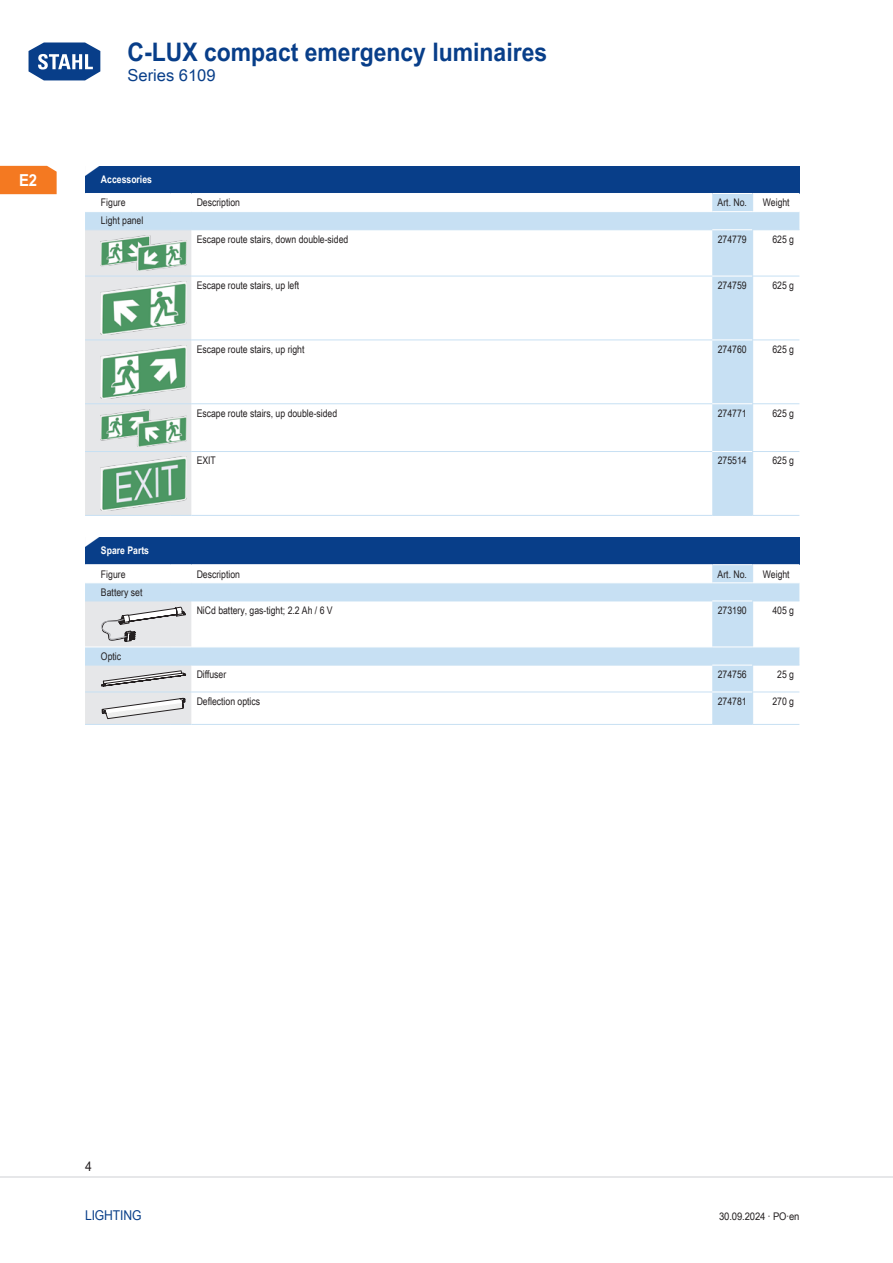
<style>
.page{position:relative;width:893px;height:1263px;background:#fff}
.page>*{position:absolute;margin:0;border:0;box-sizing:border-box;transform-origin:0 0}
.t1{font:700 25.5px "Arial Unicode MS";color:#083e89;scale:.9 1}
.TabHeader1stColumn{font:700 24px "Arial Unicode MS";color:#fff;scale:1.45 1}
.t2{font:16.5px "Arial Unicode MS";color:#083e89}
.t3{font:700 16.5px "Arial Unicode MS";color:#fff;scale:.9 1}
.t4{font:13.5px "Arial Unicode MS";letter-spacing:-.01em;color:#083e89;scale:.9 1}
.t5{font:13.5px "Arial Unicode MS";color:#231f20;scale:.9 1}
.TabBodyLeft{font:10.5px "Arial Unicode MS";color:#231f20;scale:.83 1}
.TabBodyCenter{font:10.5px "Arial Unicode MS";color:#231f20;scale:.83 1}
.TabBodyRight{font:10.5px "Arial Unicode MS";color:#231f20;scale:.83 1}
.TabBody1stColumnTitl{font:10.5px "Arial Unicode MS";color:#231f20;scale:.83 1}
.TabHeader1stColumn-2{font:700 10.5px "Arial Unicode MS";color:#fff;scale:.83 1}
.TabBodyLeft-2{font:10.5px "Arial Unicode MS";color:#231f20;scale:.9 1}
.TabBody1stColumn{font:10.5px "Arial Unicode MS";color:#231f20;scale:.83 1}
.s1{font-weight:400;font-size:31.65px;color:#fff}
</style>
<div class="page">
<svg style="left:28px;top:42px;width:73px;height:39px"></svg>
<hr style="left:0;top:1176px;width:893px;height:2px;background:#e6e7e9">
<div style="left:0;top:166px;width:57px;height:28px;background:#f47921"></div>
<div style="left:85px;top:166px;width:714px;height:27px;background:#083e89"></div>
<svg style="left:85px;top:194px;width:714px;height:321px"></svg>
<svg style="left:752px;top:194px;width:1px;height:17px"></svg>
<hr style="left:85px;top:211px;width:85px;height:1px;background:#fff">
<svg style="left:170px;top:211px;width:21px;height:1px"></svg>
<hr style="left:191px;top:211px;width:521px;height:1px;background:#fff">
<hr style="left:712px;top:211px;width:41px;height:1px;background:#fff">
<hr style="left:753px;top:211px;width:46px;height:1px;background:#fff">
<hr style="left:191px;top:229px;width:521px;height:1px;background:#c7e0f3">
<hr style="left:712px;top:229px;width:40px;height:1px;background:#fff">
<hr style="left:752px;top:229px;width:47px;height:1px;background:#c7e0f3">
<hr style="left:752px;top:230px;width:1px;height:46px;background:#c7e0f3">
<hr style="left:191px;top:276px;width:521px;height:1px;background:#c7e0f3">
<hr style="left:712px;top:276px;width:40px;height:1px;background:#fff">
<hr style="left:752px;top:276px;width:47px;height:1px;background:#c7e0f3">
<hr style="left:752px;top:276px;width:1px;height:64px;background:#c7e0f3">
<hr style="left:191px;top:340px;width:521px;height:1px;background:#c7e0f3">
<hr style="left:712px;top:340px;width:40px;height:1px;background:#fff">
<hr style="left:752px;top:340px;width:47px;height:1px;background:#c7e0f3">
<hr style="left:752px;top:340px;width:1px;height:63px;background:#c7e0f3">
<hr style="left:191px;top:403px;width:521px;height:1px;background:#c7e0f3">
<hr style="left:712px;top:403px;width:40px;height:1px;background:#fff">
<hr style="left:752px;top:403px;width:47px;height:1px;background:#c7e0f3">
<hr style="left:752px;top:404px;width:1px;height:47px;background:#c7e0f3">
<svg style="left:85px;top:229px;width:106px;height:287px;background:#e4e6e9"></svg>
<hr style="left:191px;top:451px;width:521px;height:1px;background:#c7e0f3">
<hr style="left:191px;top:515px;width:521px;height:1px;background:#c7e0f3">
<hr style="left:712px;top:451px;width:40px;height:1px;background:#fff">
<hr style="left:712px;top:515px;width:41px;height:1px;background:#c7e0f3">
<hr style="left:752px;top:451px;width:47px;height:1px;background:#c7e0f3">
<hr style="left:753px;top:515px;width:46px;height:1px;background:#c7e0f3">
<hr style="left:752px;top:452px;width:1px;height:63px;background:#c7e0f3">
<img style="left:101px;top:235px;width:85px;height:36px">
<img style="left:101px;top:281px;width:85px;height:54px">
<img style="left:101px;top:345px;width:85px;height:53px">
<img style="left:101px;top:409px;width:85px;height:37px">
<img style="left:101px;top:457px;width:85px;height:53px">
<div style="left:85px;top:537px;width:714px;height:28px;background:#083e89"></div>
<svg style="left:85px;top:565px;width:714px;height:159px"></svg>
<hr style="left:85px;top:564px;width:85px;height:1px;background:#fff">
<svg style="left:170px;top:564px;width:21px;height:1px"></svg>
<hr style="left:191px;top:564px;width:521px;height:1px;background:#fff">
<hr style="left:712px;top:564px;width:41px;height:1px;background:#fff">
<hr style="left:753px;top:564px;width:46px;height:1px;background:#fff">
<svg style="left:752px;top:565px;width:1px;height:17px"></svg>
<hr style="left:85px;top:582px;width:85px;height:1px;background:#fff">
<svg style="left:170px;top:582px;width:21px;height:1px"></svg>
<hr style="left:191px;top:582px;width:521px;height:1px;background:#fff">
<hr style="left:712px;top:582px;width:41px;height:1px;background:#fff">
<hr style="left:753px;top:582px;width:46px;height:1px;background:#fff">
<hr style="left:191px;top:601px;width:521px;height:1px;background:#c7e0f3">
<hr style="left:712px;top:601px;width:40px;height:1px;background:#fff">
<hr style="left:752px;top:601px;width:47px;height:1px;background:#c7e0f3">
<hr style="left:752px;top:601px;width:1px;height:46px;background:#c7e0f3">
<hr style="left:191px;top:647px;width:521px;height:1px;background:#fff">
<hr style="left:712px;top:647px;width:41px;height:1px;background:#fff">
<hr style="left:753px;top:647px;width:46px;height:1px;background:#fff">
<hr style="left:191px;top:665px;width:521px;height:1px;background:#c7e0f3">
<hr style="left:712px;top:665px;width:40px;height:1px;background:#fff">
<hr style="left:752px;top:665px;width:47px;height:1px;background:#c7e0f3">
<svg style="left:752px;top:666px;width:1px;height:26px"></svg>
<hr style="left:191px;top:692px;width:521px;height:1px;background:#c7e0f3">
<hr style="left:191px;top:724px;width:521px;height:1px;background:#c7e0f3">
<hr style="left:712px;top:692px;width:40px;height:1px;background:#fff">
<hr style="left:712px;top:724px;width:41px;height:1px;background:#c7e0f3">
<hr style="left:752px;top:692px;width:47px;height:1px;background:#c7e0f3">
<hr style="left:753px;top:724px;width:46px;height:1px;background:#c7e0f3">
<hr style="left:752px;top:692px;width:1px;height:32px;background:#c7e0f3">
<svg style="left:85px;top:601px;width:106px;height:124px;background:#d5d9de"></svg>
<h1 class="t1" style="left:26px;top:33px;width:580px"><span class="s1">Home</span> C-LUX compact emergency luminaires</h1>
<h3 class="t2" style="left:128px;top:63px;width:90px">Series 6109</h3>
<h3 class="t3" style="left:19px;top:168px;width:22px">E2</h3>
<p class="TabHeader1stColumn" style="left:82px;top:154px;width:16px">◤</p>
<p class="TabHeader1stColumn-2" style="left:101px;top:172px;width:63px">Accessories</p>
<p class="TabBody1stColumn" style="left:101px;top:195px;width:31px">Figure</p>
<p class="TabBodyLeft" style="left:197px;top:195px;width:54px">Description</p>
<p class="TabBodyCenter" style="left:718px;top:195px;width:37px">Art. No.</p>
<p class="TabBodyCenter" style="left:763px;top:195px;width:34px">Weight</p>
<p class="TabBody1stColumnTitl" style="left:101px;top:213px;width:53px">Light panel</p>
<p class="TabBodyLeft" style="left:197px;top:231px;width:184px">Escape route stairs, down double-sided</p>
<p class="TabBodyCenter" style="left:718px;top:231px;width:36px">274779</p>
<p class="TabBodyRight" style="left:772px;top:231px;width:28px">625 g</p>
<p class="TabBodyLeft" style="left:197px;top:278px;width:125px">Escape route stairs, up left</p>
<p class="TabBodyCenter" style="left:718px;top:278px;width:36px">274759</p>
<p class="TabBodyRight" style="left:772px;top:278px;width:28px">625 g</p>
<p class="TabBodyLeft" style="left:197px;top:341px;width:131px">Escape route stairs, up right</p>
<p class="TabBodyCenter" style="left:718px;top:341px;width:36px">274760</p>
<p class="TabBodyRight" style="left:772px;top:341px;width:28px">625 g</p>
<p class="TabBodyLeft" style="left:197px;top:405px;width:171px">Escape route stairs, up double-sided</p>
<p class="TabBodyCenter" style="left:718px;top:405px;width:36px">274771</p>
<p class="TabBodyRight" style="left:772px;top:405px;width:28px">625 g</p>
<p class="TabBodyLeft" style="left:197px;top:453px;width:19px">EXIT</p>
<p class="TabBodyCenter" style="left:718px;top:453px;width:36px">275514</p>
<p class="TabBodyRight" style="left:772px;top:453px;width:28px">625 g</p>
<p class="TabHeader1stColumn" style="left:82px;top:525px;width:16px">◤</p>
<p class="TabHeader1stColumn-2" style="left:101px;top:543px;width:60px">Spare Parts</p>
<p class="TabBody1stColumn" style="left:101px;top:566px;width:31px">Figure</p>
<p class="TabBodyLeft" style="left:197px;top:566px;width:54px">Description</p>
<p class="TabBodyCenter" style="left:718px;top:566px;width:37px">Art. No.</p>
<p class="TabBodyCenter" style="left:763px;top:566px;width:34px">Weight</p>
<p class="TabBody1stColumnTitl" style="left:101px;top:584px;width:51px">Battery set</p>
<p class="TabBodyLeft" style="left:197px;top:602px;width:165px">N iCd battery, gas-tight; 2.2 Ah / 6 V</p>
<p class="TabBodyCenter" style="left:718px;top:602px;width:36px">273190</p>
<p class="TabBodyRight" style="left:772px;top:602px;width:28px">405 g</p>
<p class="TabBody1stColumnTitl" style="left:101px;top:648px;width:26px">Optic</p>
<p class="TabBodyLeft" style="left:197px;top:667px;width:37px">Diffuser</p>
<p class="TabBodyCenter" style="left:718px;top:667px;width:36px">274756</p>
<p class="TabBodyRight" style="left:777px;top:667px;width:22px">25 g</p>
<p class="TabBodyLeft" style="left:197px;top:693px;width:78px">Deflection optics</p>
<p class="TabBodyCenter" style="left:718px;top:693px;width:36px">274781</p>
<p class="TabBodyRight" style="left:772px;top:693px;width:28px">270 g</p>
<p class="t5" style="left:85px;top:1157px;width:9px">4</p>
<p class="t4" style="left:85px;top:1205px;width:64px">Lighting</p>
<p class="TabBodyLeft-2" style="left:719px;top:1208px;width:91px">30.09.2024 · PO·en</p>
</div>
